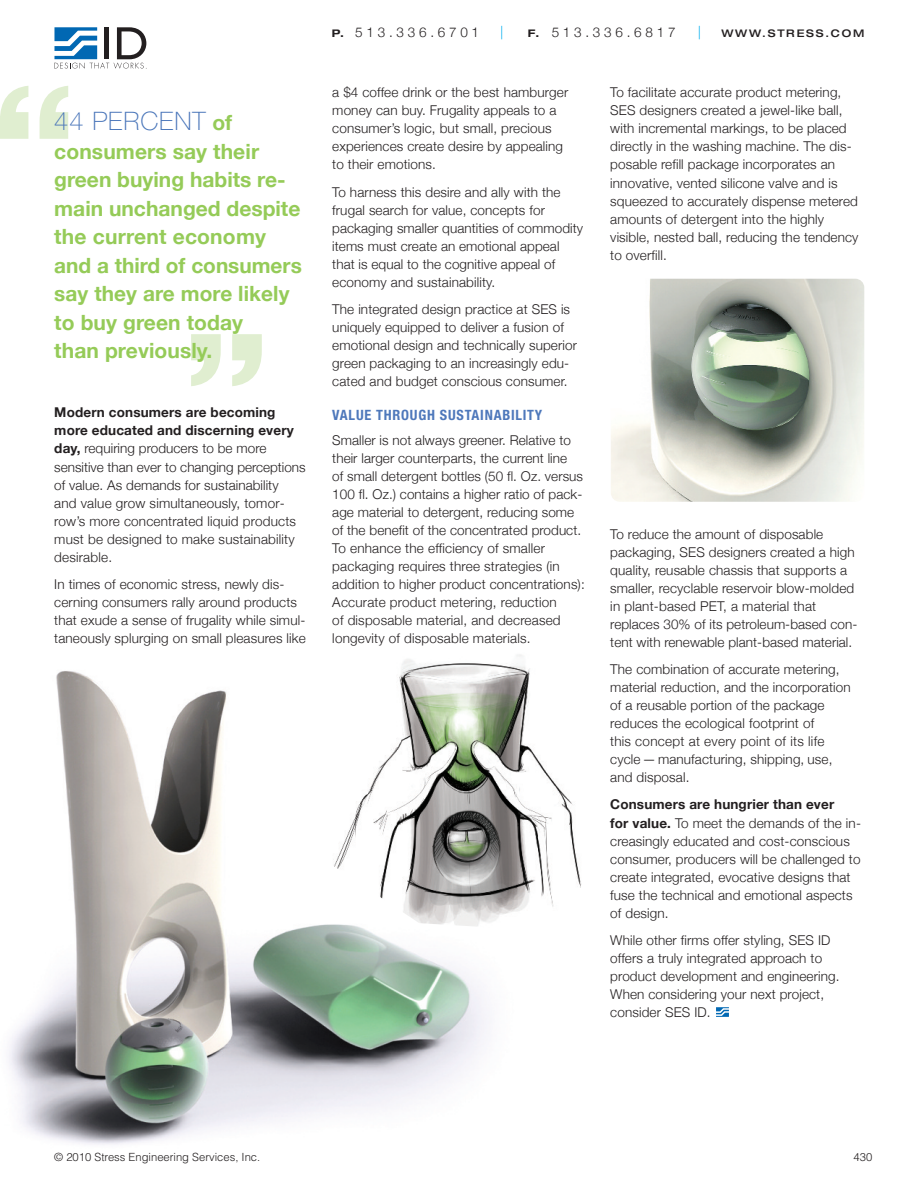
<style>
.page{position:relative;width:918px;height:1188px;background:#fff}
.page>*{position:absolute;margin:0;border:0;box-sizing:border-box;transform-origin:0 0}
.t1{font:800 expanded 134.7px "Helvetica Neue";color:#e0eed0;scale:.95 1}
.t2{font:800 expanded 132px "Helvetica Neue";color:#e0eed0}
.t3{font:100 25.5px "Helvetica Neue";letter-spacing:.035em;color:#4975b9}
.t4{font:700 21px/28.5px "Helvetica Neue";letter-spacing:.005em;color:#95cb58}
.t5{font:700 condensed 14.25px "Helvetica Neue";letter-spacing:.055em;color:#4e78bb}
.t6{font:300 13.5px/18px "Helvetica Neue";letter-spacing:.01em;color:#231f20}
.t7{font:300 13.5px "Helvetica Neue";letter-spacing:.28em;color:#231f20}
.t8{font:300 11.25px "Helvetica";color:#231f20}
.t9{font:500 expanded 10.5px "Helvetica Neue";letter-spacing:.17em;color:#231f20}
.s1{font-weight:700;font-size:21px;color:#95cb58}
.s2{font-weight:700}
.s3{font-weight:700;font-stretch:expanded;font-size:10.5px}
.s4{font-weight:100;font-size:18px;color:#00aeef}
.s5{font-weight:300;font-stretch:normal;font-size:13.5px}
.s6{font-weight:100;font-stretch:normal;font-size:18px;color:#00aeef}
</style>
<div class="page">
<svg style="left:716px;top:1007px;width:13px;height:10px"></svg>
<img style="left:9px;top:671px;width:478px;height:474px">
<img style="left:611px;top:279px;width:253px;height:223px;border-radius:9px">
<img style="left:322px;top:654px;width:259px;height:280px">
<svg style="left:54px;top:27px;width:93px;height:42px"></svg>
<h1 class="t1" style="left:-9px;top:82px;width:91px">“</h1>
<h3 class="t3" style="left:54px;top:112px;width:179px">44 PERCENT <span class="s1">of</span></h3>
<h3 class="t4" style="left:54px;top:137px;width:249px">consumers say their green buying habits re&shy;main unchanged despite the current economy and a third of consumers say they are more likely to buy green today<br>than previously.</h3>
<h2 class="t2" style="left:182px;top:330px;width:90px">”</h2>
<p class="t6" style="left:54px;top:403px;width:253px"><span class="s2">Modern consumers are becoming more educated and discerning every day,</span> requiring producers to be more sensitive than ever to changing perceptions of value. As demands for sustainability<br>and value grow simultaneously, tomor&shy;row’s more concentrated liquid products must be designed to make sustainability desirable.</p>
<p class="t6" style="left:54px;top:575px;width:253px">In times of economic stress, newly dis&shy;cerning consumers rally around products that exude a sense of frugality while simul&shy;taneously splurging on small pleasures like</p>
<p class="t7" style="left:332px;top:24px;width:173px"><span class="s3">P.</span> 513.336.6701 <span class="s4">|</span></p>
<p class="t9" style="left:528px;top:30px;width:338px"><span class="s2">F.</span> <span class="s5">513.336.6817</span> <span class="s6">|</span> WWW.STRESS.COM</p>
<p class="t6" style="left:332px;top:83px;width:237px">a $4 coffee drink or the best hamburger money can buy. Frugality appeals to a consumer’s logic, but small, precious experiences create desire by appealing to their emotions.</p>
<p class="t6" style="left:332px;top:182px;width:252px">To harness this desire and ally with the frugal search for value, concepts for packaging smaller quantities of commodity items must create an emotional appeal that is equal to the cognitive appeal of economy and sustainability.</p>
<p class="t6" style="left:332px;top:300px;width:246px">The integrated design practice at SES is uniquely equipped to deliver a fusion of emotional design and technically superior green packaging to an increasingly edu&shy;cated and budget conscious consumer.</p>
<p class="t5" style="left:332px;top:410px;width:212px">VALUE THROUGH SUSTAINABILITY</p>
<p class="t6" style="left:332px;top:431px;width:254px">Smaller is not always greener. Relative to their larger counterparts, the current line<br>of small detergent bottles (50 fl. Oz. versus 100 fl. Oz.) contains a higher ratio of pack&shy;age material to detergent, reducing some of the benefit of the concentrated product.<br>To enhance the efficiency of smaller packaging requires three strategies (in addition to higher product concentrations):<br>Accurate product metering, reduction<br>of disposable material, and decreased longevity of disposable materials.</p>
<p class="t6" style="left:610px;top:83px;width:250px">To facilitate accurate product metering, SES designers created a jewel-like ball, with incremental markings, to be placed directly in the washing machine. The dis&shy;posable refill package incorporates an innovative, vented silicone valve and is squeezed to accurately dispense metered amounts of detergent into the highly visible, nested ball, reducing the tendency to overfill.</p>
<p class="t6" style="left:610px;top:525px;width:249px">To reduce the amount of disposable packaging, SES designers created a high quality, reusable chassis that supports a smaller, recyclable reservoir blow-molded in plant-based PET, a material that replaces 30% of its petroleum-based con&shy;tent with renewable plant-based material.</p>
<p class="t6" style="left:610px;top:660px;width:242px">The combination of accurate metering, material reduction, and the incorporation of a reusable portion of the package reduces the ecological footprint of<br>this concept at every point of its life cycle—manufacturing, shipping, use, and disposal.</p>
<p class="t6" style="left:610px;top:795px;width:252px"><span class="s2">Consumers are hungrier than ever<br>for value.</span> To meet the demands of the in&shy;creasingly educated and cost-conscious consumer, producers will be challenged to create integrated, evocative designs that fuse the technical and emotional aspects of design.</p>
<p class="t6" style="left:610px;top:931px;width:231px">While other firms offer styling, SES ID offers a truly integrated approach to product development and engineering.<br>When considering your next project, consider SES ID.</p>
<p class="t8" style="left:54px;top:1153px;width:208px">© 2010 Stress Engineering Services, Inc.</p>
<p class="t8" style="left:854px;top:1153px;width:20px">430</p>
</div>
